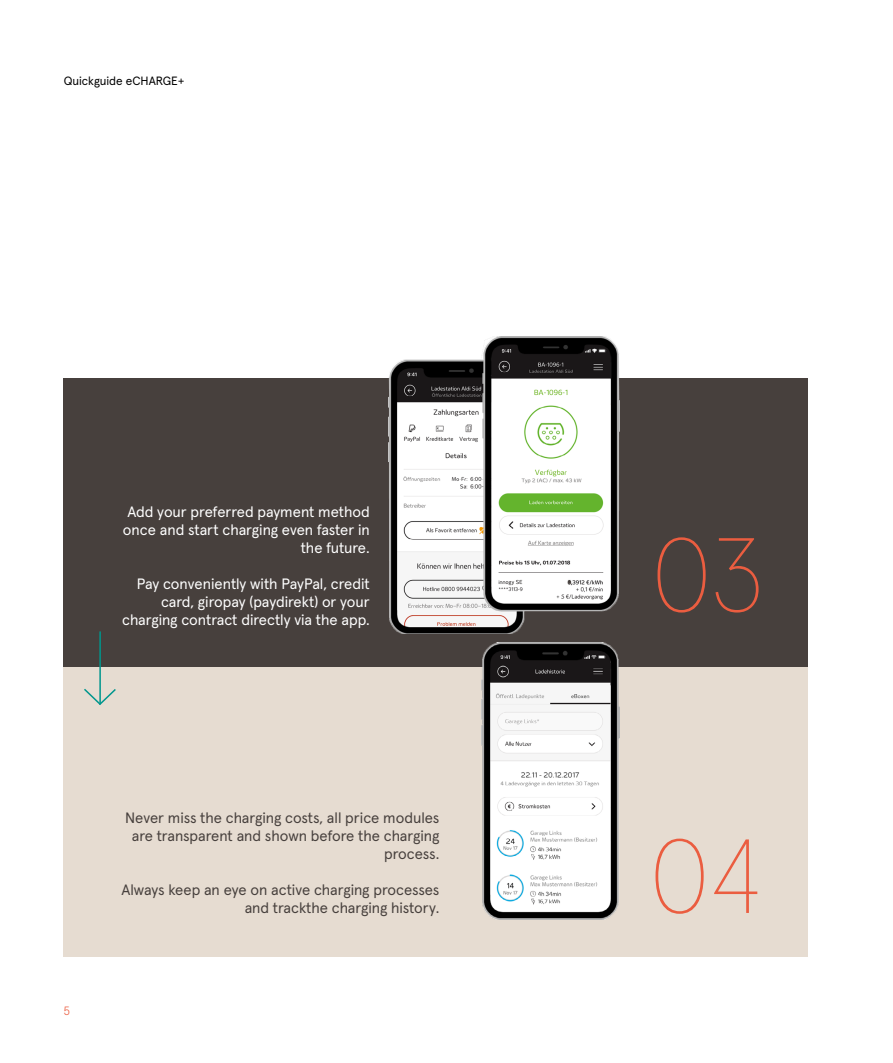
<style>
.page{position:relative;width:893px;height:1063px;background:#fff}
.page>*{position:absolute;margin:0;border:0;box-sizing:border-box;transform-origin:0 0}
.t1{font:100 105px "Apercu Pro";color:#eb5d40}
.t2{font:15px/18px "Apercu Pro";color:#fff;text-align:right}
.t3{font:15px/18px "Apercu Pro";color:#47403d;text-align:right}
.t4{font:12px "Apercu Pro";color:#000}
.t5{font:300 12px "Apercu Pro";color:#eb5d40}
</style>
<div class="page">
<div style="left:64px;top:379px;width:744px;height:289px;background:#47403d"></div>
<div style="left:64px;top:668px;width:744px;height:289px;background:#e6dcd1"></div>
<hr style="left:99px;top:631px;width:2px;height:73px;background:#00968d">
<svg style="left:84px;top:687px;width:32px;height:18px"></svg>
<img style="left:389px;top:337px;width:231px;height:297px">
<img style="left:481px;top:643px;width:139px;height:276px">
<p class="t4" style="left:64px;top:72px;width:122px">Quickguide eCHARGE+</p>
<p class="t2" style="left:123px;top:502px;width:248px">Add your preferred payment method once and start charging even faster in the future.</p>
<p class="t2" style="left:122px;top:574px;width:249px">Pay conveniently with PayPal, credit card, giropay (paydirekt) or your charging contract directly via the app.</p>
<p class="t5" style="left:64px;top:1001px;width:8px">5</p>
<p class="t3" style="left:125px;top:808px;width:316px">Never miss the charging costs, all price modules are transparent and shown before the charging process.</p>
<p class="t3" style="left:121px;top:880px;width:320px">Always keep an eye on active charging processes and trackthe charging history.</p>
<h1 class="t1" style="left:652px;top:496px;width:113px">03</h1>
<h1 class="t1" style="left:650px;top:797px;width:112px">04</h1>
</div>
